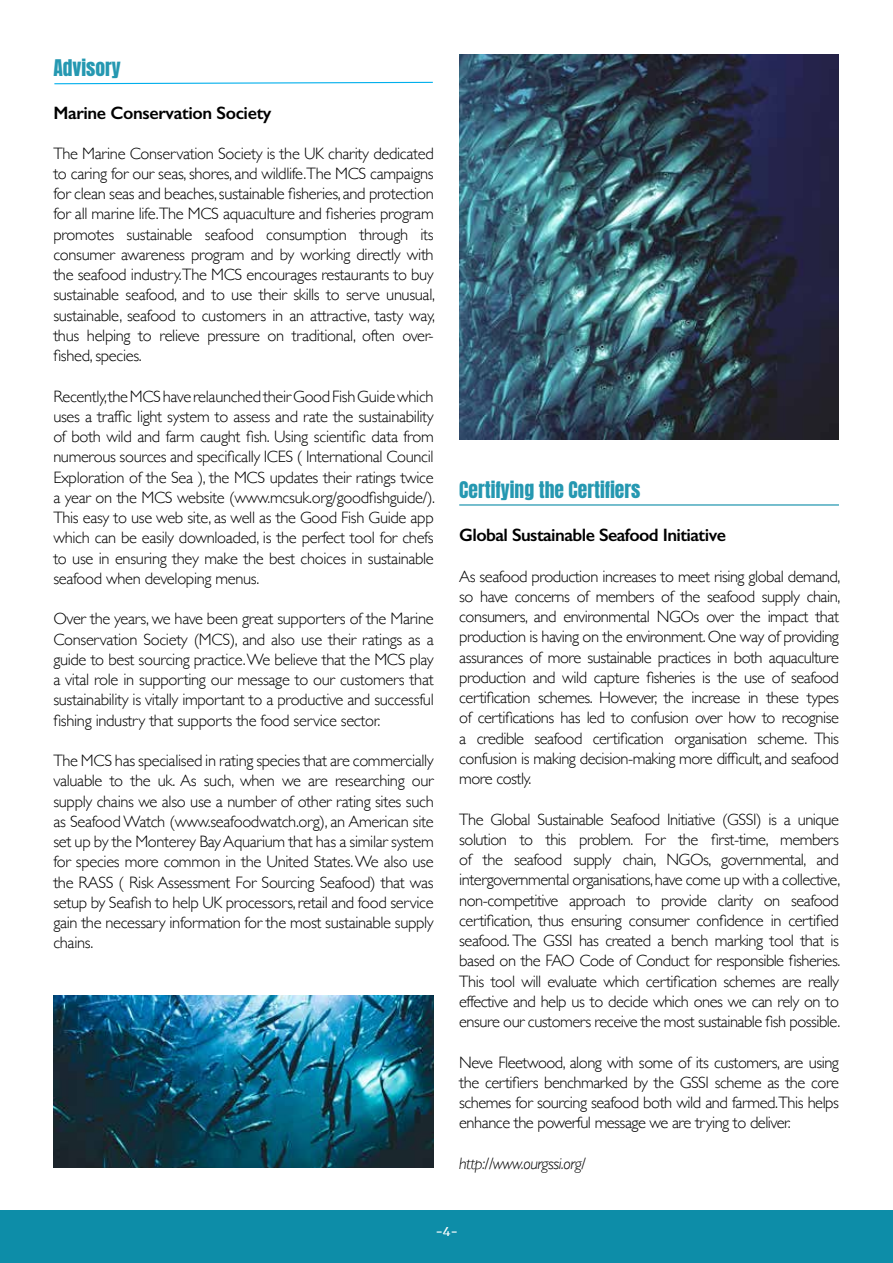
<style>
.page{position:relative;width:893px;height:1263px;background:#fff}
.page>*{position:absolute;margin:0;border:0;box-sizing:border-box;transform-origin:0 0}
.t1{font:19.5px "Anton";color:#2598b1}
.t2{font:600 18px "Gill Sans";letter-spacing:-.03em;color:#000}
.t3{font:18px "Rasa";color:#fff}
.t4{font:300 16.5px/20.2px "Gill Sans";letter-spacing:-.02em;color:#000;text-align:justify}
.t5{font:italic 300 16.5px "Gill Sans";letter-spacing:-.03em;color:#000}
</style>
<div class="page">
<div style="left:0;top:1210px;width:893px;height:53px;background:#0d8da8"></div>
<svg style="left:54px;top:81px;width:379px;height:4px"></svg>
<img style="left:53px;top:995px;width:381px;height:172px">
<img style="left:459px;top:54px;width:380px;height:386px">
<hr style="left:459px;top:504px;width:380px;height:1px;background:#0d8da8">
<p class="t1" style="left:53px;top:58px;width:69px">Advisory</p>
<p class="t2" style="left:53px;top:102px;width:220px">Marine Conservation Society</p>
<p class="t4" style="left:53px;top:142px;width:383px">The Marine Conservation Society is the UK charity dedicated to caring for our seas, shores, and wildlife.The MCS campaigns for clean seas and beaches, sustainable fisheries, and protection for all marine life.The MCS aquaculture and fisheries program promotes sustainable seafood consumption through its consumer awareness program and by working directly with the seafood industry.The MCS encourages restaurants to buy sustainable seafood, and to use their skills to serve unusual, sustainable, seafood to customers in an attractive, tasty way, thus helping to relieve pressure on traditional, often over&shy;fished, species.</p>
<p class="t4" style="left:53px;top:385px;width:383px">Recently,the MCS have relaunched their Good Fish Guide which uses a traffic light system to assess and rate the sustainability of both wild and farm caught fish. Using scientific data from numerous sources and specifically ICES ( International Council Exploration of the Sea ), the MCS updates their ratings twice a year on the MCS website (www.mcsuk.org/goodfishguide/).<br>This easy to use web site, as well as the Good Fish Guide app which can be easily downloaded, is the perfect tool for chefs to use in ensuring they make the best choices in sustainable seafood when developing menus.</p>
<p class="t4" style="left:53px;top:608px;width:382px">Over the years, we have been great supporters of the Marine Conservation Society (MCS), and also use their ratings as a guide to best sourcing practice. We believe that the MCS play a vital role in supporting our message to our customers that sustainability is vitally important to a productive and successful fishing industry that supports the food service sector.</p>
<p class="t4" style="left:53px;top:750px;width:382px">The MCS has specialised in rating species that are commercially valuable to the uk. As such, when we are researching our supply chains we also use a number of other rating sites such as Seafood Watch (www.seafoodwatch.org), an American site set up by the Monterey Bay Aquarium that has a similar system for species more common in the United States. We also use the RASS ( Risk Assessment For Sourcing Seafood) that was setup by Seafish to help UK processors, retail and food service gain the necessary information for the most sustainable supply chains.</p>
<p class="t1" style="left:459px;top:480px;width:183px">Certifying the Certifiers</p>
<p class="t2" style="left:459px;top:524px;width:268px">Global Sustainable Seafood Initiative</p>
<p class="t4" style="left:459px;top:565px;width:383px">As seafood production increases to meet rising global demand, so have concerns of members of the seafood supply chain, consumers, and environmental NGOs over the impact that production is having on the environment. One way of providing assurances of more sustainable practices in both aquaculture production and wild capture fisheries is the use of seafood certification schemes. However, the increase in these types of certifications has led to confusion over how to recognise a credible seafood certification organisation scheme. This confusion is making decision-making more difficult, and seafood more costly.</p>
<p class="t4" style="left:459px;top:808px;width:383px">The Global Sustainable Seafood Initiative (GSSI) is a unique solution to this problem. For the first-time, members of the seafood supply chain, NGOs, governmental, and intergovernmental organisations, have come up with a collective, non-competitive approach to provide clarity on seafood certification, thus ensuring consumer confidence in certified seafood. The GSSI has created a bench marking tool that is based on the FAO Code of Conduct for responsible fisheries.<br>This tool will evaluate which certification schemes are really effective and help us to decide which ones we can rely on to ensure our customers receive the most sustainable fish possible.</p>
<p class="t4" style="left:459px;top:1051px;width:381px">Neve Fleetwood, along with some of its customers, are using the certifiers benchmarked by the GSSI scheme as the core schemes for sourcing seafood both wild and farmed.This helps enhance the powerful message we are trying to deliver.</p>
<p class="t5" style="left:459px;top:1154px;width:128px">http://www.ourgssi.org/</p>
<p class="t3" style="left:436px;top:1220px;width:24px">-4-</p>
</div>
